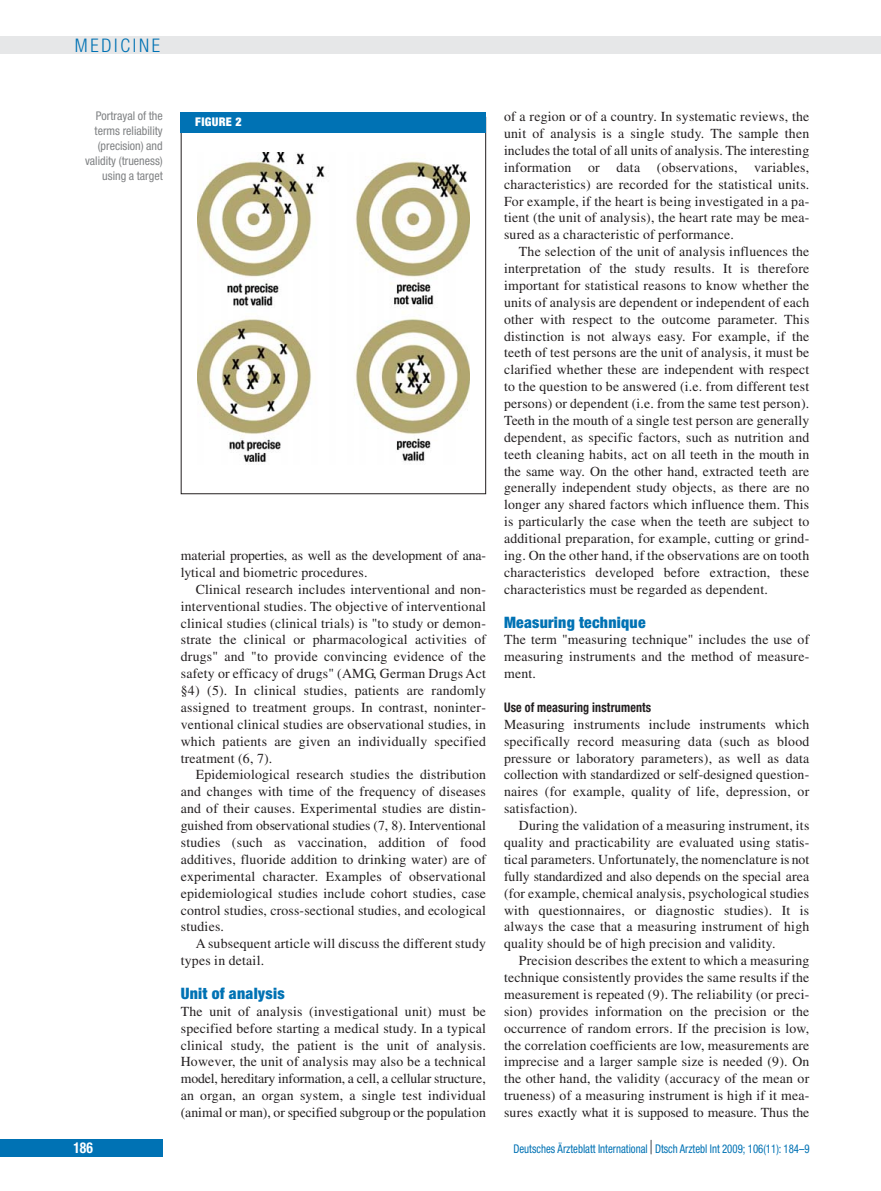
<style>
.page{position:relative;width:881px;height:1191px;background:#fff}
.page>*{position:absolute;margin:0;border:0;box-sizing:border-box;transform-origin:0 0}
.t1{font:300 condensed 18.75px "Helvetica Neue";letter-spacing:.145em;color:#0072b4}
.t2{font:900 condensed 15.75px "Helvetica Neue";letter-spacing:.015em;color:#0072b4}
.t3{font:700 condensed 15px "Helvetica Neue";color:#fff;scale:.9 1}
.t4{font:13.8px/16.8px "Times";letter-spacing:.015em;color:#231f20;text-align:justify}
.t5{font:13.8px "Times";letter-spacing:-.005em;color:#231f20}
.t6{font:13.8px "Times";letter-spacing:-.01em;color:#231f20}
.t7{font:700 condensed 13.2px "Helvetica Neue";letter-spacing:.015em;color:#231f20;scale:.91 1}
.t8{font:condensed 12px/15px "Helvetica Neue";color:#808284;text-align:right}
.t9{font:condensed 12px "Helvetica Neue";color:#0072b4;scale:.9 1}
.t10{font:900 condensed 12px "Helvetica Neue";letter-spacing:.025em;color:#fff}
.s1{color:#939598}
</style>
<div class="page">
<div style="left:1px;top:1139px;width:162px;height:17px;background:#0072b4"></div>
<div style="left:1px;top:37px;width:879px;height:17px;background:#e6e7e8"></div>
<img style="left:197px;top:153px;width:272px;height:310px">
<div style="left:181px;top:112px;width:305px;height:20px;background:#0072b4"></div>
<p class="t1" style="left:75px;top:38px;width:87px">MEDICINE</p>
<p class="t8" style="left:85px;top:110px;width:79px">Portrayal of the terms reliability (precision) and validity (trueness) using a target</p>
<p class="t10" style="left:195px;top:118px;width:48px">FIGURE 2</p>
<p class="t6" style="left:181px;top:550px;width:307px">material properties, as well as the development of ana-</p>
<p class="t4" style="left:181px;top:565px;width:188px">lytical and biometric procedures.</p>
<p class="t4" style="left:196px;top:582px;width:292px">Clinical research includes interventional and non-</p>
<p class="t4" style="left:181px;top:599px;width:306px">interventional studies. The objective of interventional</p>
<p class="t4" style="left:181px;top:616px;width:306px">clinical studies (clinical trials) is "to study or demon-</p>
<p class="t4" style="left:181px;top:632px;width:306px">strate the clinical or pharmacological activities of</p>
<p class="t4" style="left:181px;top:649px;width:306px">drugs" and "to provide convincing evidence of the</p>
<p class="t4" style="left:181px;top:666px;width:306px">safety or efficacy of drugs" (AMG, German Drugs Act</p>
<p class="t4" style="left:181px;top:683px;width:306px">§4) (5). In clinical studies, patients are randomly</p>
<p class="t4" style="left:181px;top:700px;width:306px">assigned to treatment groups. In contrast, noninter-</p>
<p class="t4" style="left:181px;top:717px;width:306px">ventional clinical studies are observational studies, in</p>
<p class="t4" style="left:181px;top:734px;width:306px">which patients are given an individually specified</p>
<p class="t4" style="left:181px;top:751px;width:93px">treatment (6, 7).</p>
<p class="t4" style="left:196px;top:767px;width:292px">Epidemiological research studies the distribution</p>
<p class="t4" style="left:181px;top:784px;width:306px">and changes with time of the frequency of diseases</p>
<p class="t4" style="left:181px;top:801px;width:306px">and of their causes. Experimental studies are distin-</p>
<p class="t5" style="left:181px;top:820px;width:306px">guished from observational studies (7, 8). Interventional</p>
<p class="t4" style="left:181px;top:835px;width:306px">studies (such as vaccination, addition of food</p>
<p class="t4" style="left:181px;top:852px;width:307px">additives, fluoride addition to drinking water) are of</p>
<p class="t4" style="left:181px;top:869px;width:307px">experimental character. Examples of observational</p>
<p class="t4" style="left:181px;top:886px;width:307px">epidemiological studies include cohort studies, case</p>
<p class="t4" style="left:181px;top:902px;width:307px">control studies, cross-sectional studies, and ecological</p>
<p class="t4" style="left:181px;top:919px;width:45px">studies.</p>
<p class="t4" style="left:196px;top:936px;width:292px">A subsequent article will discuss the different study</p>
<p class="t4" style="left:181px;top:953px;width:85px">types in detail.</p>
<p class="t2" style="left:181px;top:987px;width:105px">Unit of analysis</p>
<p class="t4" style="left:181px;top:1004px;width:306px">The unit of analysis (investigational unit) must be specified before starting a medical study. In a typical clinical study, the patient is the unit of analysis.<br>However, the unit of analysis may also be a technical model, hereditary information, a cell, a cellular structure, an organ, an organ system, a single test individual (animal or man), or specified subgroup or the population</p>
<p class="t4" style="left:504px;top:109px;width:306px">of a region or of a country. In systematic reviews, the</p>
<p class="t4" style="left:504px;top:126px;width:306px">unit of analysis is a single study. The sample then</p>
<p class="t4" style="left:504px;top:143px;width:306px">includes the total of all units of analysis. The interesting</p>
<p class="t4" style="left:504px;top:160px;width:306px">information or data (observations, variables,</p>
<p class="t4" style="left:504px;top:177px;width:307px">characteristics) are recorded for the statistical units.</p>
<p class="t4" style="left:504px;top:194px;width:307px">For example, if the heart is being investigated in a pa-</p>
<p class="t4" style="left:504px;top:211px;width:307px">tient (the unit of analysis), the heart rate may be mea-</p>
<p class="t4" style="left:504px;top:227px;width:231px">sured as a characteristic of performance.</p>
<p class="t4" style="left:518px;top:244px;width:292px">The selection of the unit of analysis influences the</p>
<p class="t4" style="left:504px;top:261px;width:306px">interpretation of the study results. It is therefore</p>
<p class="t4" style="left:504px;top:278px;width:307px">important for statistical reasons to know whether the</p>
<p class="t4" style="left:504px;top:295px;width:307px">units of analysis are dependent or independent of each</p>
<p class="t4" style="left:504px;top:312px;width:307px">other with respect to the outcome parameter. This</p>
<p class="t4" style="left:504px;top:329px;width:306px">distinction is not always easy. For example, if the</p>
<p class="t4" style="left:504px;top:346px;width:307px">teeth of test persons are the unit of analysis, it must be</p>
<p class="t4" style="left:504px;top:362px;width:307px">clarified whether these are independent with respect</p>
<p class="t4" style="left:504px;top:379px;width:306px">to the question to be answered (i.e. from different test</p>
<p class="t4" style="left:504px;top:396px;width:306px">persons) or dependent (i.e. from the same test person).</p>
<p class="t4" style="left:504px;top:413px;width:307px">Teeth in the mouth of a single test person are generally</p>
<p class="t4" style="left:504px;top:430px;width:306px">dependent, as specific factors, such as nutrition and</p>
<p class="t4" style="left:504px;top:447px;width:306px">teeth cleaning habits, act on all teeth in the mouth in</p>
<p class="t4" style="left:504px;top:464px;width:306px">the same way. On the other hand, extracted teeth are</p>
<p class="t4" style="left:504px;top:481px;width:307px">generally independent study objects, as there are no</p>
<p class="t4" style="left:504px;top:497px;width:306px">longer any shared factors which influence them. This</p>
<p class="t4" style="left:504px;top:514px;width:306px">is particularly the case when the teeth are subject to</p>
<p class="t4" style="left:504px;top:531px;width:306px">additional preparation, for example, cutting or grind-</p>
<p class="t4" style="left:504px;top:548px;width:306px">ing. On the other hand, if the observations are on tooth</p>
<p class="t4" style="left:504px;top:565px;width:306px">characteristics developed before extraction, these</p>
<p class="t4" style="left:504px;top:582px;width:265px">characteristics must be regarded as dependent.</p>
<p class="t2" style="left:504px;top:616px;width:143px">Measuring technique</p>
<p class="t4" style="left:504px;top:632px;width:306px">The term "measuring technique" includes the use of measuring instruments and the method of measure&shy;ment.</p>
<p class="t7" style="left:504px;top:702px;width:163px">Use of measuring instruments</p>
<p class="t4" style="left:504px;top:717px;width:306px">Measuring instruments include instruments which</p>
<p class="t4" style="left:504px;top:734px;width:307px">specifically record measuring data (such as blood</p>
<p class="t4" style="left:504px;top:751px;width:306px">pressure or laboratory parameters), as well as data</p>
<p class="t4" style="left:504px;top:767px;width:306px">collection with standardized or self-designed question-</p>
<p class="t4" style="left:504px;top:784px;width:306px">naires (for example, quality of life, depression, or</p>
<p class="t4" style="left:504px;top:801px;width:75px">satisfaction).</p>
<p class="t4" style="left:518px;top:818px;width:292px">During the validation of a measuring instrument, its</p>
<p class="t4" style="left:504px;top:835px;width:306px">quality and practicability are evaluated using statis-</p>
<p class="t4" style="left:504px;top:852px;width:306px">tical parameters. Unfortunately, the nomenclature is not</p>
<p class="t5" style="left:504px;top:871px;width:306px">fully standardized and also depends on the special area</p>
<p class="t4" style="left:504px;top:886px;width:306px">(for example, chemical analysis, psychological studies</p>
<p class="t4" style="left:504px;top:902px;width:306px">with questionnaires, or diagnostic studies). It is</p>
<p class="t4" style="left:504px;top:919px;width:307px">always the case that a measuring instrument of high</p>
<p class="t4" style="left:504px;top:936px;width:273px">quality should be of high precision and validity.</p>
<p class="t4" style="left:518px;top:953px;width:292px">Precision describes the extent to which a measuring</p>
<p class="t4" style="left:504px;top:970px;width:307px">technique consistently provides the same results if the</p>
<p class="t4" style="left:504px;top:987px;width:307px">measurement is repeated (9). The reliability (or preci-</p>
<p class="t4" style="left:504px;top:1004px;width:306px">sion) provides information on the precision or the</p>
<p class="t4" style="left:504px;top:1021px;width:306px">occurrence of random errors. If the precision is low,</p>
<p class="t4" style="left:504px;top:1037px;width:306px">the correlation coefficients are low, measurements are</p>
<p class="t4" style="left:504px;top:1054px;width:307px">imprecise and a larger sample size is needed (9). On</p>
<p class="t4" style="left:504px;top:1071px;width:306px">the other hand, the validity (accuracy of the mean or</p>
<p class="t4" style="left:504px;top:1088px;width:306px">trueness) of a measuring instrument is high if it mea-</p>
<p class="t5" style="left:504px;top:1107px;width:306px">sures exactly what it is supposed to measure. Thus the</p>
<p class="t3" style="left:73px;top:1141px;width:23px">186</p>
<p class="t9" style="left:513px;top:1144px;width:330px">Deutsches Ärzteblatt International<span class="s1">⏐</span>Dtsch Arztebl Int 2009; 106(11): 184–9</p>
</div>
